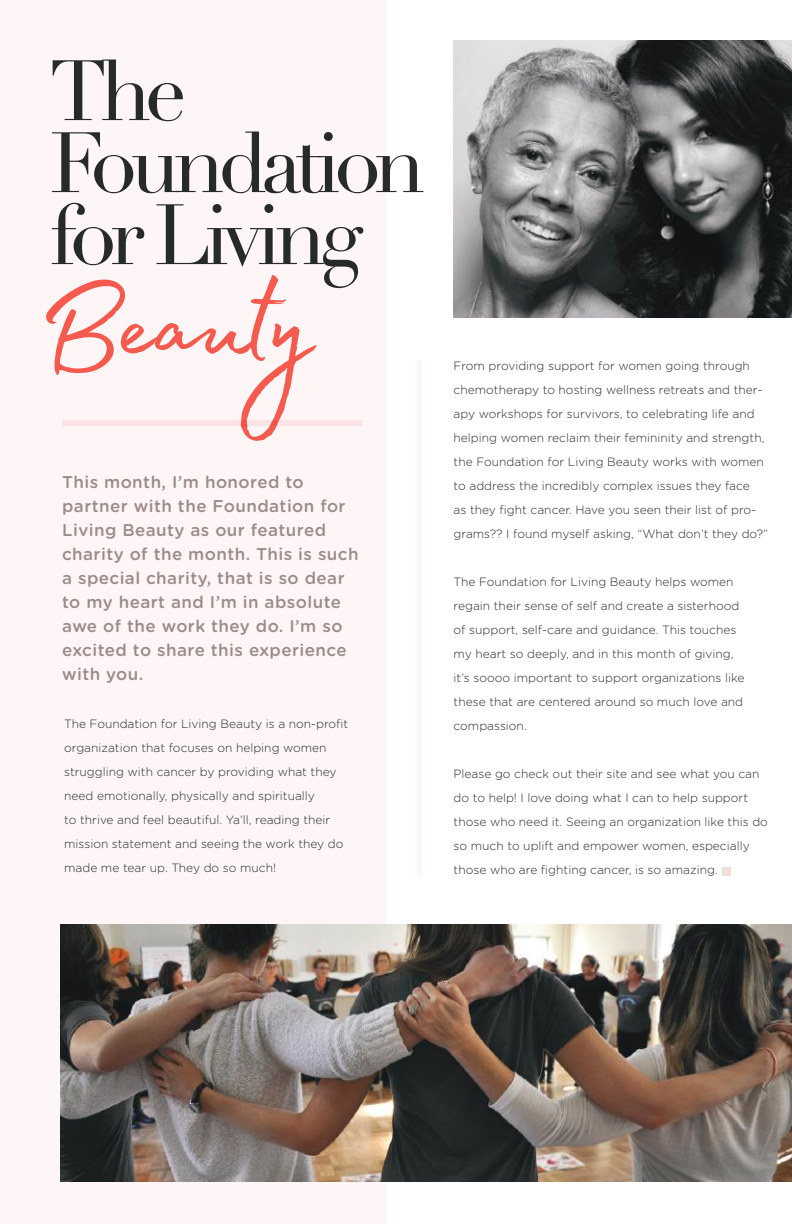
<style>
.page{position:relative;width:792px;height:1224px;background:#fff}
.page>*{position:absolute;margin:0;border:0;box-sizing:border-box;transform-origin:0 0}
.t1{font:144px "Madelyn Fill";letter-spacing:-.04em;color:#f55e50}
.t2{font:84px/72px "Didot";letter-spacing:-.08em;color:#272c2b}
.t3{font:500 17px/24px "Gotham Rounded";letter-spacing:.025em;color:#9c8c89}
.t4{font:300 12px/24px "Gotham Rounded";color:#272c2b}
</style>
<div class="page">
<hr style="left:417px;top:360px;width:4px;height:518px;background:#fef5f6">
<div style="left:0;top:0;width:386px;height:1224px;background:#fef5f6"></div>
<div style="left:722px;top:867px;width:9px;height:8px;background:#f0dedb"></div>
<div style="left:62px;top:420px;width:300px;height:6px;background:#fce3e6"></div>
<img style="left:454px;top:41px;width:338px;height:277px">
<img style="left:60px;top:924px;width:732px;height:257px">
<h2 class="t2" style="left:49px;top:57px;width:378px">The<br>Foundation for Living</h2>
<h1 class="t1" style="left:37px;top:216px;width:277px">Beauty</h1>
<p class="t3" style="left:62px;top:469px;width:298px">This month, I’m honored to partner with the Foundation for<br>Living Beauty as our featured charity of the month. This is such a special charity, that is so dear to my heart and I’m in absolute awe of the work they do. I’m so excited to share this experience with you.</p>
<p class="t4" style="left:64px;top:711px;width:286px">The Foundation for Living Beauty is a non-profit organization that focuses on helping women struggling with cancer by providing what they need emotionally, physically and spiritually<br>to thrive and feel beautiful. Ya’ll, reading their mission statement and seeing the work they do made me tear up. They do so much!</p>
<p class="t4" style="left:454px;top:353px;width:316px">From providing support for women going through chemotherapy to hosting wellness retreats and ther&shy;apy workshops for survivors, to celebrating life and helping women reclaim their femininity and strength, the Foundation for Living Beauty works with women to address the incredibly complex issues they face<br>as they fight cancer. Have you seen their list of pro&shy;grams?? I found myself asking, “What don’t they do?”</p>
<p class="t4" style="left:454px;top:569px;width:292px">The Foundation for Living Beauty helps women regain their sense of self and create a sisterhood of support, self-care and guidance. This touches my heart so deeply, and in this month of giving, it’s soooo important to support organizations like these that are centered around so much love and compassion.</p>
<p class="t4" style="left:454px;top:761px;width:316px">Please go check out their site and see what you can do to help! I love doing what I can to help support those who need it. Seeing an organization like this do so much to uplift and empower women, especially those who are fighting cancer, is so amazing.</p>
</div>
